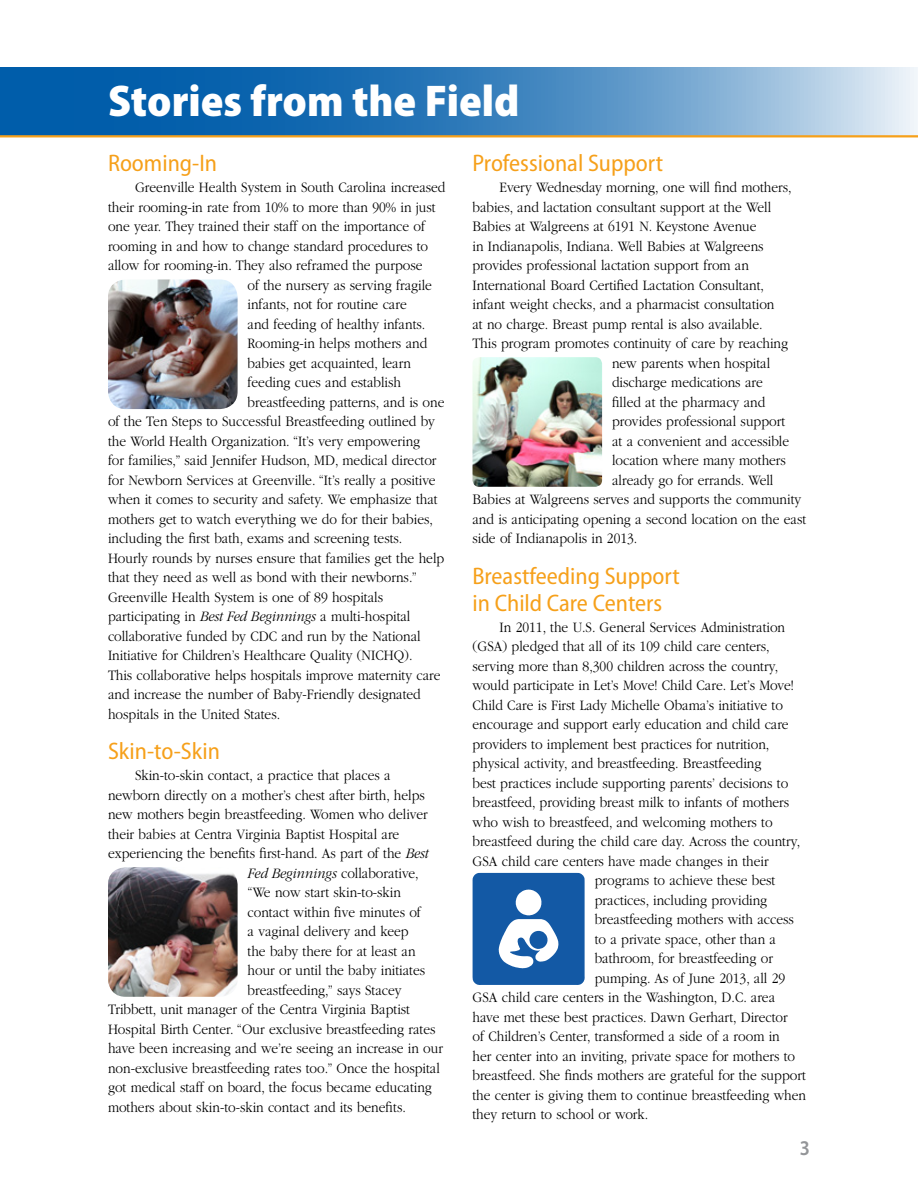
<style>
.page{position:relative;width:918px;height:1188px;background:#fff}
.page>*{position:absolute;margin:0;border:0;box-sizing:border-box;transform-origin:0 0}
.t1{font:900 semi-condensed 44.7px "Myriad Pro";color:#fff}
.t2{font:semi-condensed 24px/27px "Myriad Pro";color:#f6a01a}
.t3{font:600 21px "Myriad Pro";color:#939598;scale:.9 1}
.t4{font:300 15px "ITC Garamond Std";color:#000;scale:.9 1}
.s1{font-style:italic}
</style>
<div class="page">
<svg style="left:0;top:68px;width:918px;height:67px;background:#4689c1"></svg>
<img style="left:472px;top:357px;width:130px;height:130px">
<img style="left:108px;top:867px;width:130px;height:130px">
<img style="left:108px;top:279px;width:130px;height:130px">
<svg style="left:473px;top:873px;width:112px;height:112px"></svg>
<hr style="left:0;top:135px;width:918px;height:2px;background:#f6a01a">
<h2 class="t1" style="left:108px;top:76px;width:413px">Stories from the Field</h2>
<h3 class="t2" style="left:108px;top:150px;width:111px">Rooming-In</h3>
<p class="t4" style="left:135px;top:179px;width:347px">Greenville Health System in South Carolina increased</p>
<p class="t4" style="left:108px;top:199px;width:366px">their rooming-in rate from 10% to more than 90% in just</p>
<p class="t4" style="left:108px;top:218px;width:354px">one year. They trained their staff on the importance of</p>
<p class="t4" style="left:108px;top:238px;width:357px">rooming in and how to change standard procedures to</p>
<p class="t4" style="left:108px;top:257px;width:351px">allow for rooming-in. They also reframed the purpose</p>
<p class="t4" style="left:248px;top:277px;width:206px">of the nursery as serving fragile</p>
<p class="t4" style="left:248px;top:296px;width:178px">infants, not for routine care</p>
<p class="t4" style="left:248px;top:316px;width:199px">and feeding of healthy infants.</p>
<p class="t4" style="left:248px;top:335px;width:201px">Rooming-in helps mothers and</p>
<p class="t4" style="left:248px;top:355px;width:183px">babies get acquainted, learn</p>
<p class="t4" style="left:248px;top:374px;width:172px">feeding cues and establish</p>
<p class="t4" style="left:248px;top:394px;width:220px">breastfeeding patterns, and is one</p>
<p class="t4" style="left:108px;top:413px;width:365px">of the Ten Steps to Successful Breastfeeding outlined by</p>
<p class="t4" style="left:108px;top:433px;width:349px">the World Health Organization. “It’s very empowering</p>
<p class="t4" style="left:108px;top:452px;width:367px">for families,” said Jennifer Hudson, MD, medical director</p>
<p class="t4" style="left:108px;top:472px;width:366px">for Newborn Services at Greenville. “It’s really a positive</p>
<p class="t4" style="left:108px;top:491px;width:368px">when it comes to security and safety. We emphasize that</p>
<p class="t4" style="left:108px;top:511px;width:363px">mothers get to watch everything we do for their babies,</p>
<p class="t4" style="left:108px;top:530px;width:329px">including the first bath, exams and screening tests.</p>
<p class="t4" style="left:108px;top:550px;width:375px">Hourly rounds by nurses ensure that families get the help</p>
<p class="t4" style="left:108px;top:569px;width:345px">that they need as well as bond with their newborns.”</p>
<p class="t4" style="left:108px;top:589px;width:307px">Greenville Health System is one of 89 hospitals</p>
<p class="t4" style="left:108px;top:608px;width:338px">participating in <span class="s1">Best Fed Beginnings</span> a multi-hospital</p>
<p class="t4" style="left:108px;top:628px;width:349px">collaborative funded by CDC and run by the National</p>
<p class="t4" style="left:108px;top:647px;width:340px">Initiative for Children’s Healthcare Quality (NICHQ).</p>
<p class="t4" style="left:108px;top:667px;width:371px">This collaborative helps hospitals improve maternity care</p>
<p class="t4" style="left:108px;top:686px;width:349px">and increase the number of Baby-Friendly designated</p>
<p class="t4" style="left:108px;top:706px;width:193px">hospitals in the United States.</p>
<h3 class="t2" style="left:108px;top:738px;width:113px">Skin-to-Skin</h3>
<p class="t4" style="left:135px;top:768px;width:286px">Skin-to-skin contact, a practice that places a</p>
<p class="t4" style="left:108px;top:787px;width:354px">newborn directly on a mother’s chest after birth, helps</p>
<p class="t4" style="left:108px;top:807px;width:357px">new mothers begin breastfeeding. Women who deliver</p>
<p class="t4" style="left:108px;top:826px;width:325px">their babies at Centra Virginia Baptist Hospital are</p>
<p class="t4" style="left:108px;top:846px;width:358px">experiencing the benefits first-hand. As part of the <span class="s1">Best</span></p>
<p class="t4" style="left:248px;top:865px;width:192px"><span class="s1">Fed Beginnings</span> collaborative,</p>
<p class="t4" style="left:248px;top:885px;width:172px">“We now start skin-to-skin</p>
<p class="t4" style="left:248px;top:904px;width:194px">contact within five minutes of</p>
<p class="t4" style="left:248px;top:924px;width:181px">a vaginal delivery and keep</p>
<p class="t4" style="left:248px;top:943px;width:188px">the baby there for at least an</p>
<p class="t4" style="left:248px;top:963px;width:199px">hour or until the baby initiates</p>
<p class="t4" style="left:248px;top:982px;width:173px">breastfeeding,” says Stacey</p>
<p class="t4" style="left:108px;top:1002px;width:337px">Tribbett, unit manager of the Centra Virginia Baptist</p>
<p class="t4" style="left:108px;top:1021px;width:365px">Hospital Birth Center. “Our exclusive breastfeeding rates</p>
<p class="t4" style="left:108px;top:1041px;width:374px">have been increasing and we’re seeing an increase in our</p>
<p class="t4" style="left:108px;top:1060px;width:370px">non-exclusive breastfeeding rates too.” Once the hospital</p>
<p class="t4" style="left:108px;top:1080px;width:361px">got medical staff on board, the focus became educating</p>
<p class="t4" style="left:108px;top:1099px;width:333px">mothers about skin-to-skin contact and its benefits.</p>
<h3 class="t2" style="left:472px;top:150px;width:192px">Professional Support</h3>
<p class="t4" style="left:500px;top:179px;width:326px">Every Wednesday morning, one will find mothers,</p>
<p class="t4" style="left:472px;top:199px;width:334px">babies, and lactation consultant support at the Well</p>
<p class="t4" style="left:472px;top:218px;width:317px">Babies at Walgreens at 6191 N. Keystone Avenue</p>
<p class="t4" style="left:472px;top:238px;width:325px">in Indianapolis, Indiana. Well Babies at Walgreens</p>
<p class="t4" style="left:472px;top:257px;width:309px">provides professional lactation support from an</p>
<p class="t4" style="left:472px;top:277px;width:326px">International Board Certified Lactation Consultant,</p>
<p class="t4" style="left:472px;top:296px;width:337px">infant weight checks, and a pharmacist consultation</p>
<p class="t4" style="left:472px;top:316px;width:324px">at no charge. Breast pump rental is also available.</p>
<p class="t4" style="left:472px;top:335px;width:352px">This program promotes continuity of care by reaching</p>
<p class="t4" style="left:612px;top:355px;width:177px">new parents when hospital</p>
<p class="t4" style="left:612px;top:374px;width:169px">discharge medications are</p>
<p class="t4" style="left:612px;top:394px;width:172px">filled at the pharmacy and</p>
<p class="t4" style="left:612px;top:413px;width:194px">provides professional support</p>
<p class="t4" style="left:612px;top:433px;width:198px">at a convenient and accessible</p>
<p class="t4" style="left:612px;top:452px;width:195px">location where many mothers</p>
<p class="t4" style="left:612px;top:472px;width:181px">already go for errands. Well</p>
<p class="t4" style="left:472px;top:491px;width:367px">Babies at Walgreens serves and supports the community</p>
<p class="t4" style="left:472px;top:511px;width:372px">and is anticipating opening a second location on the east</p>
<p class="t4" style="left:472px;top:530px;width:185px">side of Indianapolis in 2013.</p>
<h3 class="t2" style="left:472px;top:563px;width:209px">Breastfeeding Support in Child Care Centers</h3>
<p class="t4" style="left:500px;top:619px;width:319px">In 2011, the U.S. General Services Administration</p>
<p class="t4" style="left:472px;top:639px;width:332px">(GSA) pledged that all of its 109 child care centers,</p>
<p class="t4" style="left:472px;top:658px;width:341px">serving more than 8,300 children across the country,</p>
<p class="t4" style="left:472px;top:678px;width:359px">would participate in Let’s Move! Child Care. Let’s Move!</p>
<p class="t4" style="left:472px;top:697px;width:346px">Child Care is First Lady Michelle Obama’s initiative to</p>
<p class="t4" style="left:472px;top:717px;width:353px">encourage and support early education and child care</p>
<p class="t4" style="left:472px;top:736px;width:331px">providers to implement best practices for nutrition,</p>
<p class="t4" style="left:472px;top:756px;width:323px">physical activity, and breastfeeding. Breastfeeding</p>
<p class="t4" style="left:472px;top:775px;width:352px">best practices include supporting parents’ decisions to</p>
<p class="t4" style="left:472px;top:795px;width:354px">breastfeed, providing breast milk to infants of mothers</p>
<p class="t4" style="left:472px;top:814px;width:335px">who wish to breastfeed, and welcoming mothers to</p>
<p class="t4" style="left:472px;top:834px;width:366px">breastfeed during the child care day. Across the country,</p>
<p class="t4" style="left:472px;top:853px;width:331px">GSA child care centers have made changes in their</p>
<p class="t4" style="left:595px;top:873px;width:202px">programs to achieve these best</p>
<p class="t4" style="left:595px;top:892px;width:193px">practices, including providing</p>
<p class="t4" style="left:595px;top:912px;width:223px">breastfeeding mothers with access</p>
<p class="t4" style="left:595px;top:931px;width:203px">to a private space, other than a</p>
<p class="t4" style="left:595px;top:951px;width:200px">bathroom, for breastfeeding or</p>
<p class="t4" style="left:595px;top:970px;width:213px">pumping. As of June 2013, all 29</p>
<p class="t4" style="left:472px;top:990px;width:338px">GSA child care centers in the Washington, D.C. area</p>
<p class="t4" style="left:472px;top:1009px;width:352px">have met these best practices. Dawn Gerhart, Director</p>
<p class="t4" style="left:472px;top:1029px;width:343px">of Children’s Center, transformed a side of a room in</p>
<p class="t4" style="left:472px;top:1048px;width:360px">her center into an inviting, private space for mothers to</p>
<p class="t4" style="left:472px;top:1068px;width:372px">breastfeed. She finds mothers are grateful for the support</p>
<p class="t4" style="left:472px;top:1087px;width:372px">the center is giving them to continue breastfeeding when</p>
<p class="t4" style="left:472px;top:1107px;width:197px">they return to school or work.</p>
<h3 class="t3" style="left:800px;top:1135px;width:13px">3</h3>
</div>
